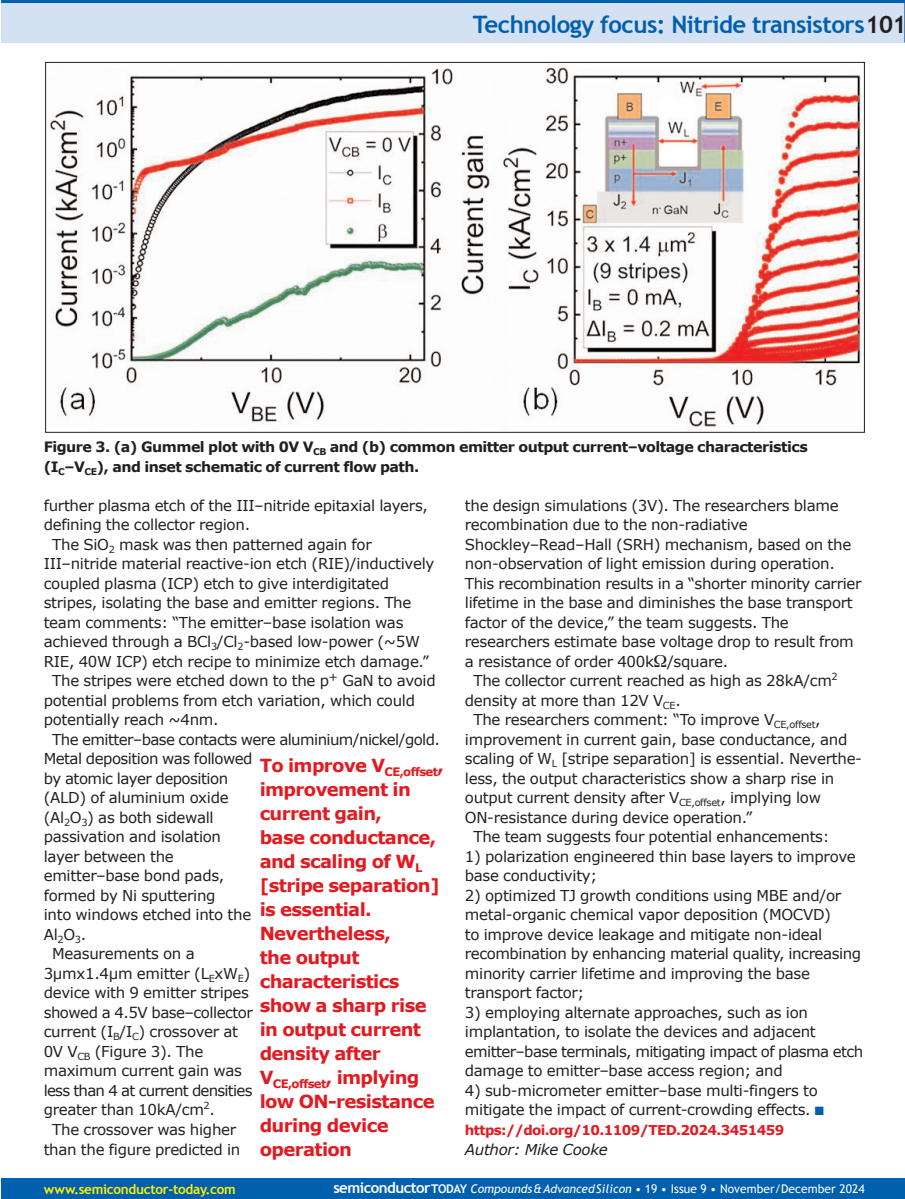
<style>
.page{position:relative;width:905px;height:1199px;background:#fff}
.page>*{position:absolute;margin:0;border:0;box-sizing:border-box;transform-origin:0 0}
.t1{font:700 24px "Trebuchet MS";letter-spacing:-.02em;color:#0160ae}
.t2{font:700 18px/24px "Verdana";letter-spacing:-.035em;color:#e21a21}
.t3{font:15px/19.5px "Verdana";letter-spacing:-.02em;color:#231f20}
.t4{font:15px "Verdana";letter-spacing:-.04em;color:#231f20}
.t5{font:15px "Verdana";letter-spacing:-.05em;color:#231f20}
.t6{font:italic 15px "Verdana";letter-spacing:-.02em;color:#231f20}
.t7{font:700 14.25px/19.5px "Verdana";letter-spacing:-.035em;color:#231f20}
.t8{font:700 13.5px "Verdana";letter-spacing:-.045em;color:#e21a21}
.t9{font:700 13.5px "Trebuchet MS";letter-spacing:-.02em;color:#fff101}
.t10{font:12px "Trebuchet MS";letter-spacing:.005em;color:#fff}
.s1{color:#231f20}
.s2{color:#0160ae}
.s3{font-weight:700;font-size:15px}
.s4{font-weight:700}
.s5{font-style:italic}
</style>
<div class="page">
<div style="left:1px;top:0;width:903px;height:43px;background:#d4e1f2"></div>
<hr style="left:904px;top:0;width:1px;height:43px;background:#0160ae">
<hr style="left:1px;top:0;width:903px;height:3px;background:#0160ae">
<div style="left:1px;top:1178px;width:903px;height:20px;background:#0160ae"></div>
<img style="left:50px;top:67px;width:812px;height:364px">
<p class="t1" style="left:473px;top:10px;width:435px">Technology focus: Nitride transistors<span class="s1">101</span></p>
<p class="t7" style="left:44px;top:437px;width:765px">Figure 3. (a) Gummel plot with 0V V<sub>CB</sub> and (b) common emitter output current–voltage characteristics (I<sub>C</sub>–V<sub>CE</sub>), and inset schematic of current flow path.</p>
<p class="t3" style="left:44px;top:495px;width:386px">further plasma etch of the III–nitride epitaxial layers,</p>
<p class="t3" style="left:44px;top:514px;width:208px">defining the collector region.</p>
<p class="t3" style="left:52px;top:534px;width:321px">The SiO<sub>2</sub> mask was then patterned again for</p>
<p class="t3" style="left:44px;top:553px;width:392px">III–nitride material reactive-ion etch (RIE)/inductively</p>
<p class="t3" style="left:44px;top:573px;width:347px">coupled plasma (ICP) etch to give interdigitated</p>
<p class="t3" style="left:44px;top:592px;width:369px">stripes, isolating the base and emitter regions. The</p>
<p class="t3" style="left:44px;top:612px;width:361px">team comments: “The emitter–base isolation was</p>
<p class="t3" style="left:44px;top:631px;width:378px">achieved through a BCl<sub>3</sub>/Cl<sub>2</sub>-based low-power (~5W</p>
<p class="t3" style="left:44px;top:651px;width:387px">RIE, 40W ICP) etch recipe to minimize etch damage.”</p>
<p class="t3" style="left:52px;top:670px;width:385px">The stripes were etched down to the p<sup>+</sup> GaN to avoid</p>
<p class="t3" style="left:44px;top:690px;width:373px">potential problems from etch variation, which could</p>
<p class="t3" style="left:44px;top:709px;width:176px">potentially reach ~4nm.</p>
<p class="t4" style="left:52px;top:729px;width:389px">The emitter–base contacts were aluminium/nickel/gold.</p>
<p class="t3" style="left:44px;top:748px;width:210px">Metal deposition was followed</p>
<p class="t3" style="left:44px;top:768px;width:186px">by atomic layer deposition</p>
<p class="t3" style="left:44px;top:787px;width:186px">(ALD) of aluminium oxide</p>
<p class="t3" style="left:44px;top:807px;width:171px">(Al<sub>2</sub>O<sub>3</sub>) as both sidewall</p>
<p class="t3" style="left:44px;top:826px;width:179px">passivation and isolation</p>
<p class="t3" style="left:44px;top:846px;width:132px">layer between the</p>
<p class="t3" style="left:44px;top:865px;width:182px">emitter–base bond pads,</p>
<p class="t3" style="left:44px;top:885px;width:173px">formed by Ni sputtering</p>
<p class="t3" style="left:44px;top:904px;width:209px">into windows etched into the</p>
<p class="t3" style="left:44px;top:924px;width:44px">Al<sub>2</sub>O<sub>3</sub>.</p>
<p class="t3" style="left:52px;top:943px;width:144px">Measurements on a</p>
<p class="t3" style="left:44px;top:963px;width:208px">3µmx1.4µm emitter (L<sub>E</sub>xW<sub>E</sub>)</p>
<p class="t3" style="left:44px;top:982px;width:207px">device with 9 emitter stripes</p>
<p class="t3" style="left:44px;top:1002px;width:210px">showed a 4.5V base–collector</p>
<p class="t3" style="left:44px;top:1021px;width:196px">current (I<sub>B</sub>/I<sub>C</sub>) crossover at</p>
<p class="t3" style="left:44px;top:1041px;width:161px">0V V<sub>CB</sub> (Figure 3). The</p>
<p class="t3" style="left:44px;top:1060px;width:200px">maximum current gain was</p>
<p class="t5" style="left:44px;top:1080px;width:210px">less than 4 at current densities</p>
<p class="t3" style="left:44px;top:1099px;width:173px">greater than 10kA/cm<sup>2</sup>.</p>
<p class="t3" style="left:52px;top:1119px;width:185px">The crossover was higher</p>
<p class="t3" style="left:44px;top:1138px;width:198px">than the figure predicted in</p>
<p class="t2" style="left:260px;top:753px;width:186px">To improve V<sub>CE,offset</sub>, improvement in current gain,<br>base conductance, and scaling of W<sub>L </sub>[stripe separation] is essential.<br>Nevertheless,<br>the output characteristics show a sharp rise in output current density after<br>V<sub>CE,offset</sub>, implying low ON-resistance during device operation</p>
<p class="t3" style="left:465px;top:495px;width:375px">the design simulations (3V). The researchers blame</p>
<p class="t3" style="left:465px;top:514px;width:284px">recombination due to the non-radiative</p>
<p class="t3" style="left:465px;top:534px;width:388px">Shockley–Read–Hall (SRH) mechanism, based on the</p>
<p class="t3" style="left:465px;top:553px;width:371px">non-observation of light emission during operation.</p>
<p class="t3" style="left:465px;top:573px;width:398px">This recombination results in a “shorter minority carrier</p>
<p class="t3" style="left:465px;top:592px;width:389px">lifetime in the base and diminishes the base transport</p>
<p class="t3" style="left:465px;top:612px;width:325px">factor of the device,” the team suggests. The</p>
<p class="t3" style="left:465px;top:631px;width:390px">researchers estimate base voltage drop to result from</p>
<p class="t3" style="left:465px;top:651px;width:265px">a resistance of order 400k /square.</p>
<p class="t3" style="left:473px;top:670px;width:366px">The collector current reached as high as 28kA/cm<sup>2</sup></p>
<p class="t3" style="left:465px;top:690px;width:217px">density at more than 12V V<sub>CE</sub>.</p>
<p class="t3" style="left:473px;top:709px;width:349px">The researchers comment: “To improve V<sub>CE,offset</sub>,</p>
<p class="t3" style="left:465px;top:729px;width:384px">improvement in current gain, base conductance, and</p>
<p class="t3" style="left:465px;top:748px;width:399px">scaling of W<sub>L</sub> [stripe separation] is essential. Neverthe-</p>
<p class="t3" style="left:465px;top:768px;width:371px">less, the output characteristics show a sharp rise in</p>
<p class="t3" style="left:465px;top:787px;width:357px">output current density after V<sub>CE,offset</sub>, implying low</p>
<p class="t3" style="left:465px;top:807px;width:289px">ON-resistance during device operation.”</p>
<p class="t3" style="left:473px;top:826px;width:358px">The team suggests four potential enhancements:</p>
<p class="t3" style="left:465px;top:846px;width:392px">1) polarization engineered thin base layers to improve base conductivity;</p>
<p class="t3" style="left:465px;top:885px;width:398px">2) optimized TJ growth conditions using MBE and/or metal-organic chemical vapor deposition (MOCVD)<br>to improve device leakage and mitigate non-ideal recombination by enhancing material quality, increasing minority carrier lifetime and improving the base transport factor;</p>
<p class="t3" style="left:465px;top:1002px;width:400px">3) employing alternate approaches, such as ion implantation, to isolate the devices and adjacent emitter–base terminals, mitigating impact of plasma etch damage to emitter–base access region; and</p>
<p class="t3" style="left:465px;top:1080px;width:360px">4) sub-micrometer emitter–base multi-fingers to mitigate the impact of current-crowding effects. <span class="s2">■</span></p>
<p class="t8" style="left:465px;top:1121px;width:321px">https://doi.org/10.1109/TED.2024.3451459</p>
<p class="t6" style="left:465px;top:1139px;width:144px">Author: Mike Cooke</p>
<p class="t9" style="left:44px;top:1180px;width:194px">www.semiconductor-today.com</p>
<p class="t10" style="left:333px;top:1181px;width:533px"><span class="s3">semiconductor</span><span class="s4">TODAY</span> <span class="s5">Compounds&amp;AdvancedSilicon</span> • 19 • Issue 9 • November/December 2024</p>
</div>
